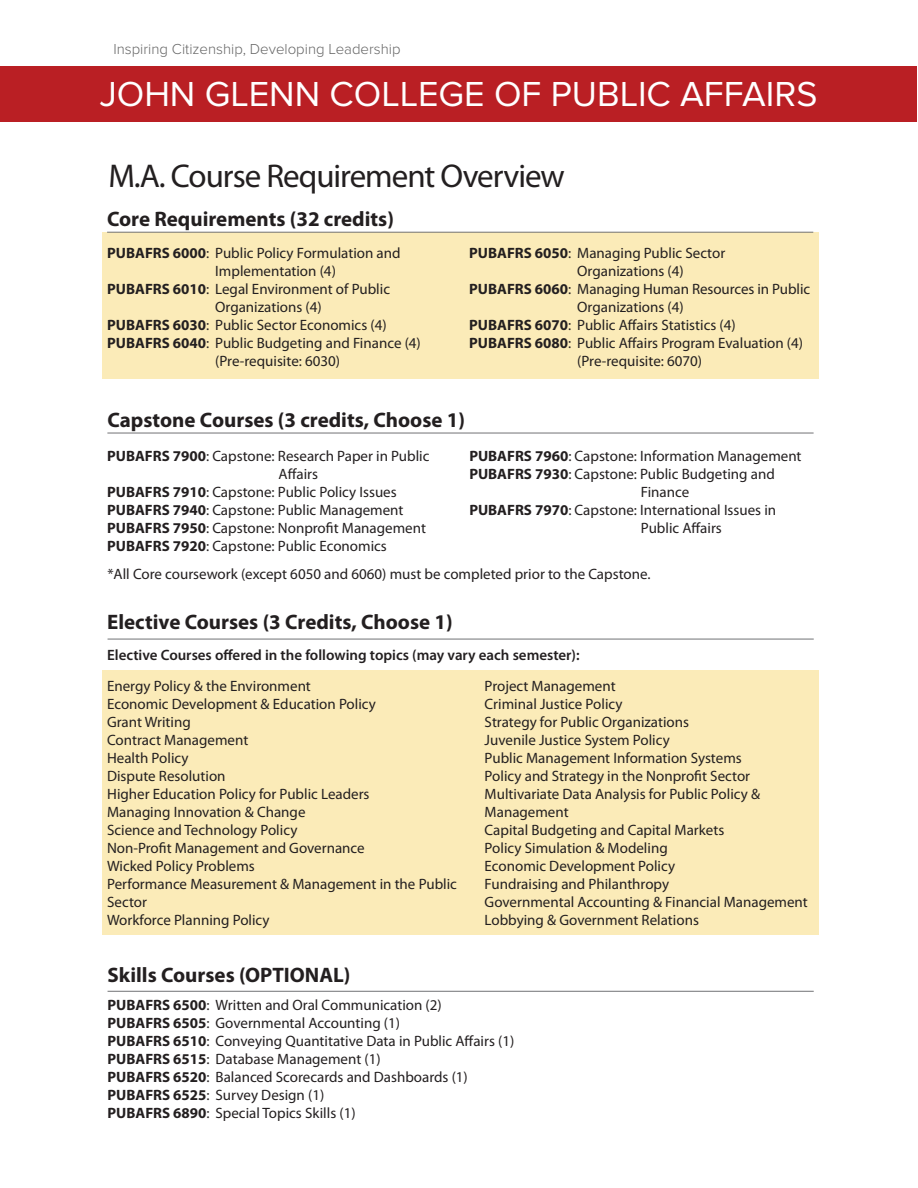
<style>
.page{position:relative;width:918px;height:1188px;background:#fff}
.page>*{position:absolute;margin:0;border:0;box-sizing:border-box;transform-origin:0 0}
.t1{font:36px "Proxima Nova";color:#fff}
.t2{font:33px "Myriad Pro";letter-spacing:-.03em;color:#231f20}
.t3{font:700 21px "Myriad Pro";color:#231f20}
.t4{font:15px/18px "Myriad Pro";color:#231f20}
.t5{font:600 15px "Myriad Pro";color:#231f20}
.t6{font:300 15px "Proxima Nova";color:#666}
.s1{font-weight:700}
</style>
<div class="page">
<div style="left:1px;top:67px;width:916px;height:55px;background:#ba1f24"></div>
<div style="left:102px;top:232px;width:717px;height:147px;background:#fbebb8"></div>
<hr style="left:107px;top:232px;width:706px;height:1px;background:#717275">
<hr style="left:108px;top:991px;width:706px;height:1px;background:#717275">
<div style="left:102px;top:671px;width:717px;height:264px;background:#fbebb8"></div>
<hr style="left:108px;top:639px;width:706px;height:1px;background:#717275">
<hr style="left:107px;top:433px;width:707px;height:1px;background:#717275">
<p class="t6" style="left:113px;top:40px;width:289px">Inspiring Citizenship, Developing Leadership</p>
<h1 class="t1" style="left:100px;top:73px;width:719px">JOHN GLENN COLLEGE OF PUBLIC AFFAIRS</h1>
<h2 class="t2" style="left:108px;top:155px;width:458px">M.A. Course Requirement Overview</h2>
<h3 class="t3" style="left:107px;top:206px;width:288px">Core Requirements (32 credits)</h3>
<p class="t4" style="left:107px;top:244px;width:295px"><span class="s1">PUBAFRS 6000</span>: Public Policy Formulation and</p>
<p class="t4" style="left:215px;top:262px;width:122px">Implementation (4)</p>
<p class="t4" style="left:107px;top:280px;width:284px"><span class="s1">PUBAFRS 6010</span>: Legal Environment of Public</p>
<p class="t4" style="left:215px;top:298px;width:108px">Organizations (4)</p>
<p class="t4" style="left:107px;top:316px;width:281px"><span class="s1">PUBAFRS 6030</span>: Public Sector Economics (4)</p>
<p class="t4" style="left:107px;top:334px;width:315px"><span class="s1">PUBAFRS 6040</span>: Public Budgeting and Finance (4)</p>
<p class="t4" style="left:215px;top:352px;width:126px">(Pre-requisite: 6030)</p>
<p class="t4" style="left:469px;top:244px;width:258px"><span class="s1">PUBAFRS 6050</span>: Managing Public Sector</p>
<p class="t4" style="left:577px;top:262px;width:108px">Organizations (4)</p>
<p class="t4" style="left:469px;top:280px;width:342px"><span class="s1">PUBAFRS 6060</span>: Managing Human Resources in Public</p>
<p class="t4" style="left:577px;top:298px;width:108px">Organizations (4)</p>
<p class="t4" style="left:469px;top:316px;width:268px"><span class="s1">PUBAFRS 6070</span>: Public Affairs Statistics (4)</p>
<p class="t4" style="left:469px;top:334px;width:335px"><span class="s1">PUBAFRS 6080</span>: Public Affairs Program Evaluation (4)</p>
<p class="t4" style="left:577px;top:352px;width:126px">(Pre-requisite: 6070)</p>
<h3 class="t3" style="left:108px;top:406px;width:359px">Capstone Courses (3 credits, Choose 1)</h3>
<p class="t4" style="left:107px;top:446px;width:324px"><span class="s1">PUBAFRS 7900</span>: Capstone: Research Paper in Public</p>
<p class="t4" style="left:279px;top:464px;width:41px">Affairs</p>
<p class="t4" style="left:107px;top:482px;width:291px"><span class="s1">PUBAFRS 7910</span>: Capstone: Public Policy Issues</p>
<p class="t4" style="left:107px;top:500px;width:298px"><span class="s1">PUBAFRS 7940</span>: Capstone: Public Management</p>
<p class="t4" style="left:107px;top:518px;width:320px"><span class="s1">PUBAFRS 7950</span>: Capstone: Nonprofit Management</p>
<p class="t4" style="left:107px;top:536px;width:281px"><span class="s1">PUBAFRS 7920</span>: Capstone: Public Economics</p>
<p class="t4" style="left:469px;top:446px;width:334px"><span class="s1">PUBAFRS 7960</span>: Capstone: Information Management</p>
<p class="t4" style="left:469px;top:464px;width:307px"><span class="s1">PUBAFRS 7930</span>: Capstone: Public Budgeting and</p>
<p class="t4" style="left:641px;top:482px;width:50px">Finance</p>
<p class="t4" style="left:469px;top:500px;width:308px"><span class="s1">PUBAFRS 7970</span>: Capstone: International Issues in</p>
<p class="t4" style="left:641px;top:518px;width:82px">Public Affairs</p>
<p class="t4" style="left:107px;top:564px;width:545px">*All Core coursework (except 6050 and 6060) must be completed prior to the Capstone.</p>
<h3 class="t3" style="left:107px;top:609px;width:347px">Elective Courses (3 Credits, Choose 1)</h3>
<p class="t5" style="left:107px;top:645px;width:474px">Elective Courses offered in the following topics (may vary each semester):</p>
<p class="t4" style="left:107px;top:676px;width:351px">Energy Policy &amp; the Environment<br>Economic Development &amp; Education Policy<br>Grant Writing<br>Contract Management<br>Health Policy<br>Dispute Resolution<br>Higher Education Policy for Public Leaders<br>Managing Innovation &amp; Change<br>Science and Technology Policy<br>Non-Profit Management and Governance<br>Wicked Policy Problems<br>Performance Measurement &amp; Management in the Public<br>Sector<br>Workforce Planning Policy</p>
<p class="t4" style="left:485px;top:676px;width:325px">Project Management<br>Criminal Justice Policy<br>Strategy for Public Organizations<br>Juvenile Justice System Policy<br>Public Management Information Systems<br>Policy and Strategy in the Nonprofit Sector Multivariate Data Analysis for Public Policy &amp; Management<br>Capital Budgeting and Capital Markets<br>Policy Simulation &amp; Modeling<br>Economic Development Policy<br>Fundraising and Philanthropy<br>Governmental Accounting &amp; Financial Management Lobbying &amp; Government Relations</p>
<h3 class="t3" style="left:108px;top:962px;width:245px">Skills Courses (OPTIONAL)</h3>
<p class="t4" style="left:108px;top:996px;width:408px"><span class="s1">PUBAFRS 6500</span>: Written and Oral Communication (2)<br><span class="s1">PUBAFRS 6505</span>: Governmental Accounting (1)<br><span class="s1">PUBAFRS 6510</span>: Conveying Quantitative Data in Public Affairs (1)<br><span class="s1">PUBAFRS 6515</span>: Database Management (1)<br><span class="s1">PUBAFRS 6520</span>: Balanced Scorecards and Dashboards (1)<br><span class="s1">PUBAFRS 6525</span>: Survey Design (1)<br><span class="s1">PUBAFRS 6890</span>: Special Topics Skills (1)</p>
</div>
